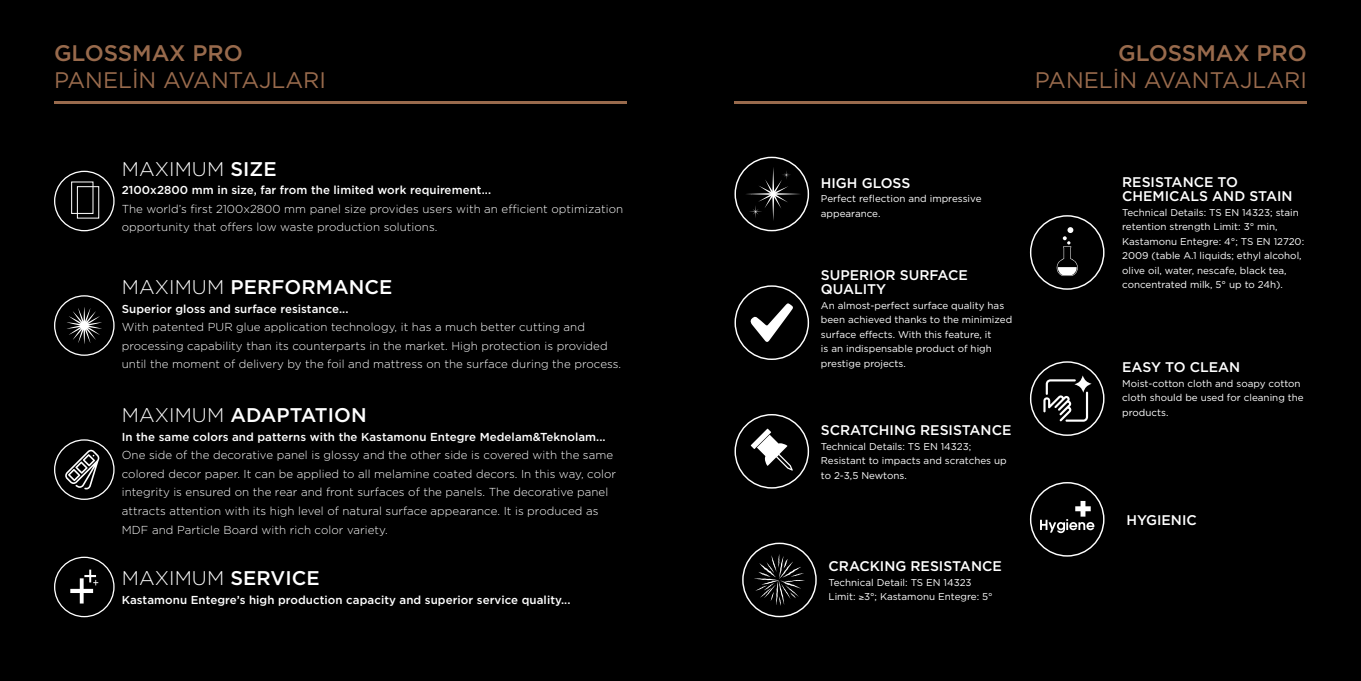
<style>
.page{position:relative;width:1361px;height:681px;background:#fff}
.page>*{position:absolute;margin:0;border:0;box-sizing:border-box;transform-origin:0 0}
.t1{font:22.5px "Gotham";color:#986a4c}
.t2{font:500 22.5px "Gotham";color:#986a4c}
.t3{font:500 19.8px "Gotham";letter-spacing:.005em;color:#fff}
.t4{font:300 19.8px "Gotham";letter-spacing:.005em;color:#fff}
.t5{font:500 13.95px/14.4px "Gotham";color:#fff}
.t6{font:300 11.55px/18.5px "Gotham";letter-spacing:.005em;color:#fff}
.t7{font:500 11.55px "Gotham";letter-spacing:.005em;color:#fff}
.t8{font:9.9px/14.4px "Gotham";color:#fff}
.s1{font-weight:500}
.s2{font-weight:300}
</style>
<div class="page">
<div style="left:680px;top:0;width:681px;height:680px;background:#000"></div>
<div style="left:0;top:0;width:680px;height:680px;background:#000"></div>
<div style="left:1030px;top:215px;width:74px;height:74px;border:1px solid #fff;border-radius:50%"></div>
<svg style="left:1056px;top:227px;width:22px;height:49px"></svg>
<div style="left:742px;top:542px;width:75px;height:75px;border:1px solid #fff;border-radius:50%"></div>
<svg style="left:754px;top:554px;width:51px;height:51px"></svg>
<div style="left:734px;top:157px;width:75px;height:74px;border:1px solid #fff;border-radius:50%"></div>
<svg style="left:745px;top:167px;width:56px;height:54px"></svg>
<div style="left:734px;top:414px;width:75px;height:74px;border:1px solid #fff;border-radius:50%"></div>
<svg style="left:751px;top:428px;width:42px;height:42px"></svg>
<div style="left:1030px;top:361px;width:74px;height:74px;border:1px solid #fff;border-radius:50%"></div>
<svg style="left:1043px;top:375px;width:48px;height:46px"></svg>
<div style="left:734px;top:285px;width:75px;height:75px;border:1px solid #fff;border-radius:50%"></div>
<svg style="left:750px;top:303px;width:43px;height:39px"></svg>
<div style="left:54px;top:171px;width:61px;height:60px;border:1px solid #fff;border-radius:50%"></div>
<div style="left:71px;top:181px;width:22px;height:33px;border:1px solid #fff"></div>
<div style="left:77px;top:186px;width:22px;height:32px;border:1px solid #fff"></div>
<div style="left:54px;top:439px;width:61px;height:60px;border:1px solid #fff;border-radius:50%"></div>
<svg style="left:65px;top:449px;width:34px;height:40px"></svg>
<div style="left:54px;top:295px;width:61px;height:60px;border:1px solid #fff;border-radius:50%"></div>
<svg style="left:67px;top:307px;width:35px;height:37px"></svg>
<div style="left:54px;top:556px;width:61px;height:61px;border:1px solid #fff;border-radius:50%"></div>
<svg style="left:70px;top:569px;width:28px;height:34px"></svg>
<div style="left:1030px;top:482px;width:74px;height:74px;border:1px solid #fff;border-radius:50%"></div>
<svg style="left:1040px;top:500px;width:54px;height:33px"></svg>
<hr style="left:54px;top:102px;width:572px;height:2px;background:#986a4c">
<hr style="left:734px;top:102px;width:573px;height:2px;background:#986a4c">
<h1 class="t2" style="left:54px;top:39px;width:190px">GLOSSMAX PRO</h1>
<h1 class="t1" style="left:54px;top:66px;width:274px">PANELİN AVANTAJLARI</h1>
<h2 class="t4" style="left:122px;top:156px;width:157px">MAXIMUM <span class="s1">SIZE</span></h2>
<p class="t7" style="left:122px;top:182px;width:371px">2100x2800 mm in size, far from the limited work requirement...</p>
<p class="t6" style="left:122px;top:199px;width:503px">The world’s first 2100x2800 mm panel size provides users with an efficient optimization opportunity that offers low waste production solutions.</p>
<h2 class="t3" style="left:122px;top:274px;width:272px"><span class="s2">MAXIMUM</span> PERFORMANCE</h2>
<p class="t7" style="left:122px;top:301px;width:228px">Superior gloss and surface resistance...</p>
<p class="t6" style="left:122px;top:317px;width:501px">With patented PUR glue application technology, it has a much better cutting and processing capability than its counterparts in the market. High protection is provided until the moment of delivery by the foil and mattress on the surface during the process.</p>
<h2 class="t3" style="left:122px;top:402px;width:246px"><span class="s2">MAXIMUM</span> ADAPTATION</h2>
<p class="t7" style="left:122px;top:429px;width:485px">In the same colors and patterns with the Kastamonu Entegre Medelam&amp;Teknolam...</p>
<p class="t6" style="left:122px;top:445px;width:496px">One side of the decorative panel is glossy and the other side is covered with the same colored decor paper. It can be applied to all melamine coated decors. In this way, color integrity is ensured on the rear and front surfaces of the panels. The decorative panel attracts attention with its high level of natural surface appearance. It is produced as</p>
<p class="t6" style="left:122px;top:520px;width:267px">MDF and Particle Board with rich color variety.</p>
<h2 class="t4" style="left:122px;top:565px;width:200px">MAXIMUM <span class="s1">SERVICE</span></h2>
<p class="t7" style="left:122px;top:591px;width:450px">Kastamonu Entegre’s high production capacity and superior service quality...</p>
<h1 class="t2" style="left:1118px;top:39px;width:190px">GLOSSMAX PRO</h1>
<h1 class="t1" style="left:1035px;top:66px;width:274px">PANELİN AVANTAJLARI</h1>
<p class="t5" style="left:821px;top:175px;width:91px">HIGH GLOSS</p>
<p class="t8" style="left:821px;top:191px;width:162px">Perfect reflection and impressive appearance.</p>
<p class="t5" style="left:821px;top:267px;width:148px">SUPERIOR SURFACE<br>QUALITY</p>
<p class="t8" style="left:821px;top:298px;width:193px">An almost-perfect surface quality has been achieved thanks to the minimized surface effects. With this feature, it<br>is an indispensable product of high prestige projects.</p>
<p class="t5" style="left:821px;top:423px;width:192px">SCRATCHING RESISTANCE</p>
<p class="t8" style="left:821px;top:438px;width:187px">Technical Details: TS EN 14323;<br>Resistant to impacts and scratches up to 2-3,5 Newtons.</p>
<p class="t5" style="left:828px;top:558px;width:175px">CRACKING RESISTANCE</p>
<p class="t8" style="left:828px;top:574px;width:166px">Technical Detail: TS EN 14323<br>Limit: ≥3°; Kastamonu Entegre: 5°</p>
<p class="t5" style="left:1122px;top:174px;width:172px">RESISTANCE TO<br>CHEMICALS AND STAIN</p>
<p class="t8" style="left:1122px;top:205px;width:183px">Technical Details: TS EN 14323; stain retention strength Limit: 3° min, Kastamonu Entegre: 4°; TS EN 12720:<br>2009 (table A.1 liquids; ethyl alcohol, olive oil, water, nescafe, black tea, concentrated milk, 5° up to 24h).</p>
<p class="t5" style="left:1122px;top:360px;width:120px">EASY TO CLEAN</p>
<p class="t8" style="left:1122px;top:376px;width:183px">Moist-cotton cloth and soapy cotton cloth should be used for cleaning the products.</p>
<p class="t5" style="left:1126px;top:512px;width:72px">HYGIENIC</p>
</div>
